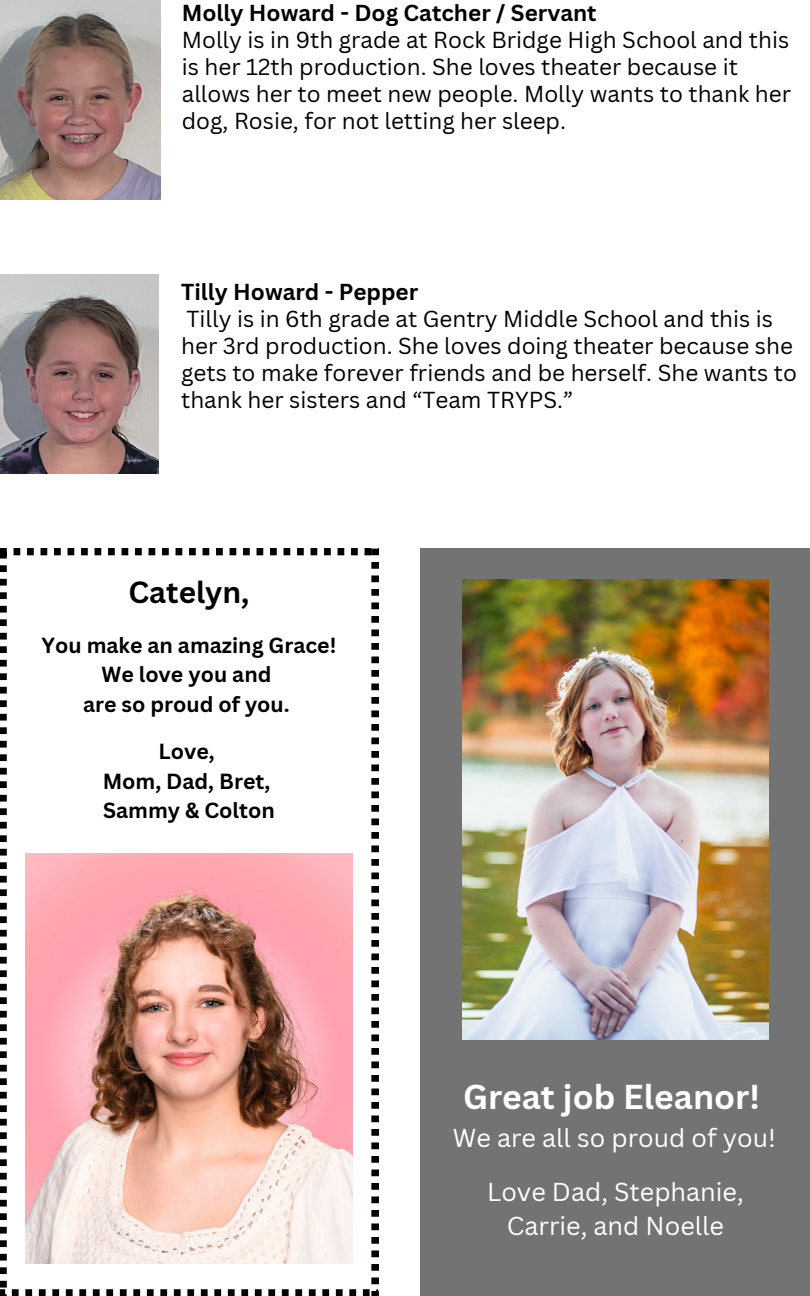
<style>
.page{position:relative;width:810px;height:1296px;background:#fff}
.page>*{position:absolute;margin:0;border:0;box-sizing:border-box;transform-origin:0 0}
.t1{font:700 33.52px "Canva Sans";color:#fff}
.t2{font:700 29.7px "Canva Sans";color:#000}
.t3{font:25.2px/34.4px "Canva Sans";color:#fff;text-align:center}
.t4{font:22.5px/27px "Canva Sans";color:#000}
.t5{font:700 22.5px "Canva Sans";color:#000}
.t6{font:700 21.38px "Canva Sans";color:#000}
</style>
<div class="page">
<div style="left:421px;top:549px;width:389px;height:747px;background:#737373"></div>
<img style="left:462px;top:579px;width:306px;height:461px">
<svg style="left:0;top:549px;width:378px;height:746px"></svg>
<img style="left:25px;top:854px;width:328px;height:409px">
<img style="left:0;top:274px;width:159px;height:199px">
<img style="left:0;top:0;width:160px;height:199px">
<p class="t5" style="left:182px;top:-3px;width:416px">Molly Howard - Dog Catcher / Servant</p>
<p class="t4" style="left:182px;top:26px;width:611px">Molly is in 9th grade at Rock Bridge High School and this is her 12th production. She loves theater because it allows her to meet new people. Molly wants to thank her dog, Rosie, for not letting her sleep.</p>
<p class="t5" style="left:181px;top:276px;width:239px">Tilly Howard - Pepper</p>
<p class="t4" style="left:181px;top:305px;width:617px">Tilly is in 6th grade at Gentry Middle School and this is her 3rd production. She loves doing theater because she gets to make forever friends and be herself. She wants to thank her sisters and “Team TRYPS.”</p>
<p class="t2" style="left:128px;top:571px;width:123px">Catelyn,</p>
<p class="t6" style="left:41px;top:630px;width:296px">You make an amazing Grace!</p>
<p class="t6" style="left:101px;top:659px;width:172px">We love you and</p>
<p class="t6" style="left:83px;top:689px;width:208px">are so proud of you.</p>
<p class="t6" style="left:158px;top:736px;width:58px">Love,</p>
<p class="t6" style="left:103px;top:766px;width:169px">Mom, Dad, Bret,</p>
<p class="t6" style="left:103px;top:796px;width:173px">Sammy &amp; Colton</p>
<p class="t1" style="left:463px;top:1073px;width:298px">Great job Eleanor!</p>
<p class="t3" style="left:453px;top:1120px;width:325px">We are all so proud of you!</p>
<p class="t3" style="left:487px;top:1174px;width:258px">Love Dad, Stephanie,<br>Carrie, and Noelle</p>
</div>
